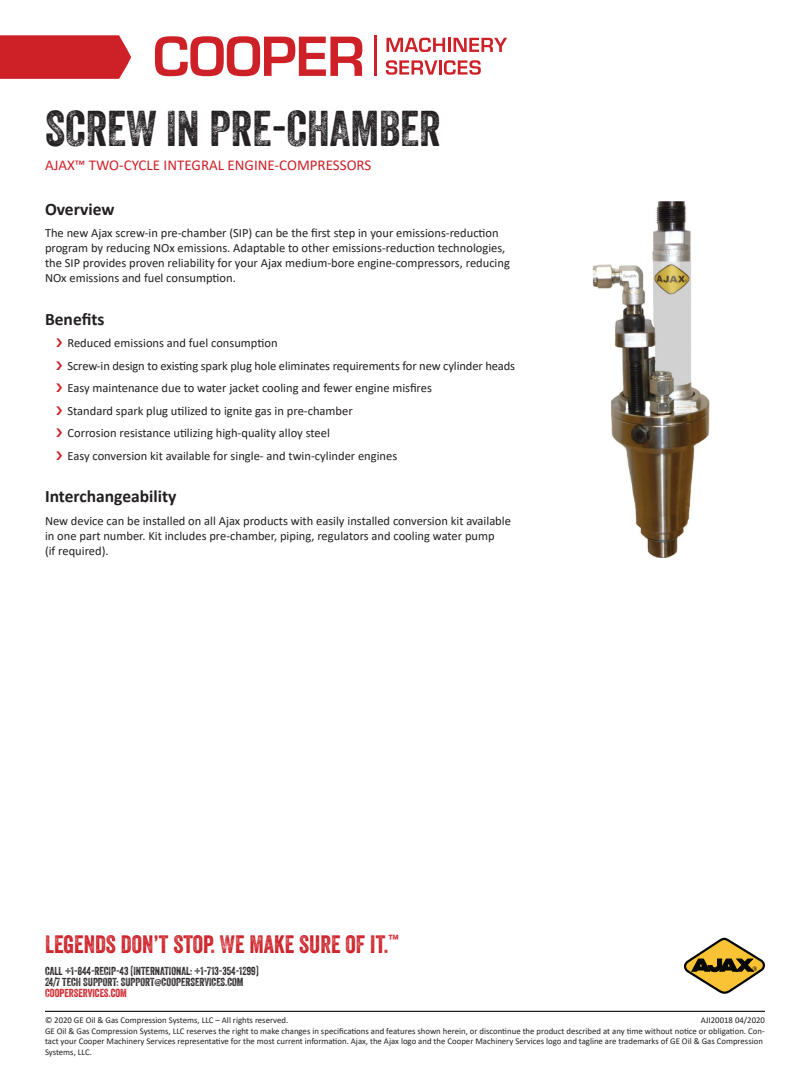
<style>
.page{position:relative;width:810px;height:1080px;background:#fff}
.page>*{position:absolute;margin:0;border:0;box-sizing:border-box;transform-origin:0 0}
.Headline{font:48.75px "Veneer Two";color:#231f20}
.Headline-2{font:24.38px "Veneer Two";color:#cd2027}
.Body_subhead{font:700 17.5px "Calibri";color:#231f20}
.Headline_subhead{font:15px "Calibri";color:#cd2027}
.Body{font:12.5px/15px "Calibri";color:#231f20}
.Headline-3{font:11.25px "Veneer Two";color:#231f20}
.Headline-4{font:11.25px "Veneer Two";color:#cd2027}
.Legal{font:8.75px/10.5px "Calibri";color:#231f20}
</style>
<div class="page">
<svg style="left:155px;top:36px;width:207px;height:41px"></svg>
<svg style="left:387px;top:38px;width:58px;height:14px"></svg>
<hr style="left:448px;top:38px;width:3px;height:14px;background:#cd2027">
<svg style="left:454px;top:38px;width:53px;height:14px"></svg>
<svg style="left:386px;top:60px;width:51px;height:15px"></svg>
<hr style="left:439px;top:60px;width:3px;height:15px;background:#cd2027">
<svg style="left:444px;top:60px;width:37px;height:15px"></svg>
<hr style="left:374px;top:35px;width:3px;height:41px;background:#cd2027">
<svg style="left:0;top:35px;width:131px;height:44px;background:#cf2b32"></svg>
<hr style="left:45px;top:1011px;width:720px;height:1px;background:#231f20">
<img style="left:593px;top:202px;width:117px;height:356px">
<svg style="left:685px;top:938px;width:80px;height:56px"></svg>
<p class="Headline" style="left:45px;top:99px;width:397px">SCREW IN PRE-CHAMBER</p>
<p class="Headline_subhead" style="left:45px;top:154px;width:328px">AJAX™ TWO-CYCLE INTEGRAL ENGINE-COMPRESSORS</p>
<p class="Body_subhead" style="left:45px;top:197px;width:71px">Overview</p>
<p class="Body" style="left:45px;top:225px;width:466px">The new Ajax screw-in pre-chamber (SIP) can be the first step in your emissions-reduction program by reducing NOx emissions. Adaptable to other emissions-reduction technologies, the SIP provides proven reliability for your Ajax medium-bore engine-compressors, reducing NOx emissions and fuel consumption.</p>
<p class="Body_subhead" style="left:45px;top:307px;width:61px">Benefits</p>
<p class="Body" style="left:68px;top:335px;width:212px">Reduced emissions and fuel consumption</p>
<p class="Body" style="left:68px;top:358px;width:449px">Screw-in design to existing spark plug hole eliminates requirements for new cylinder heads</p>
<p class="Body" style="left:68px;top:380px;width:366px">Easy maintenance due to water jacket cooling and fewer engine misfires</p>
<p class="Body" style="left:68px;top:403px;width:287px">Standard spark plug utilized to ignite gas in pre-chamber</p>
<p class="Body" style="left:68px;top:425px;width:264px">Corrosion resistance utilizing high-quality alloy steel</p>
<p class="Body" style="left:68px;top:448px;width:331px">Easy conversion kit available for single- and twin-cylinder engines</p>
<p class="Body_subhead" style="left:45px;top:484px;width:133px">Interchangeability</p>
<p class="Body" style="left:45px;top:513px;width:467px">New device can be installed on all Ajax products with easily installed conversion kit available in one part number. Kit includes pre-chamber, piping, regulators and cooling water pump<br>(if required).</p>
<p class="Headline-2" style="left:45px;top:929px;width:355px">LEGENDS DON’T STOP. WE MAKE SURE OF IT.<sup>™</sup></p>
<p class="Headline-3" style="left:45px;top:964px;width:215px">CALL +1-844-RECIP-43 (INTERNATIONAL: +1-713-354-1299)</p>
<p class="Headline-3" style="left:45px;top:975px;width:200px">24/7 TECH SUPPORT: SUPPORT@COOPERSERVICES.COM</p>
<p class="Headline-4" style="left:45px;top:986px;width:83px">COOPERSERVICES.COM</p>
<p class="Legal" style="left:45px;top:1015px;width:245px">© 2020 GE Oil &amp; Gas Compression Systems, LLC – All rights reserved.</p>
<p class="Legal" style="left:701px;top:1015px;width:66px">AJI20018 04/2020</p>
<p class="Legal" style="left:45px;top:1025px;width:721px">GE Oil &amp; Gas Compression Systems, LLC reserves the right to make changes in specifications and features shown herein, or discontinue the product described at any time without notice or obligation. Con&shy;tact your Cooper Machinery Services representative for the most current information. Ajax, the Ajax logo and the Cooper Machinery Services logo and tagline are trademarks of GE Oil &amp; Gas Compression<br>Systems, LLC.</p>
</div>
